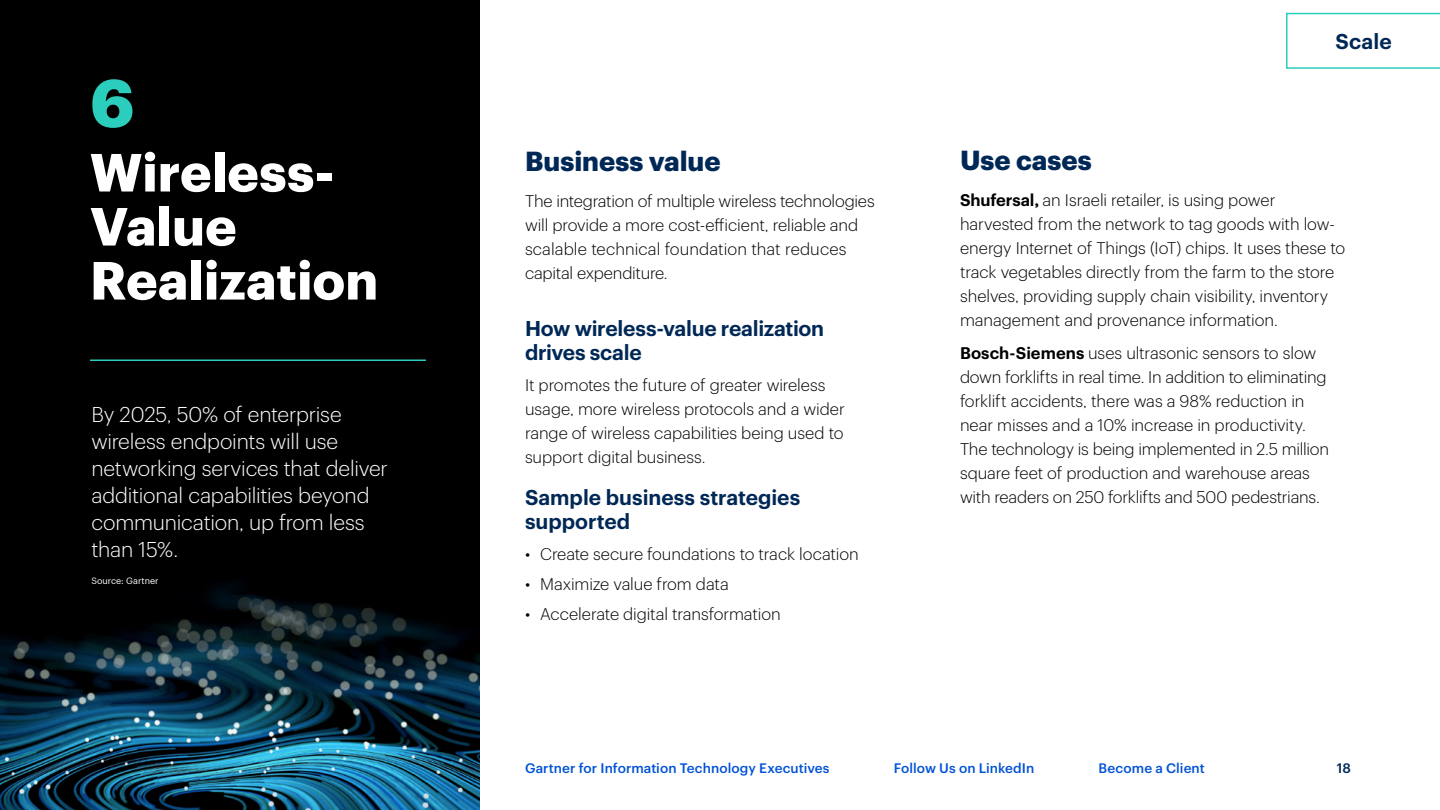
<style>
.page{position:relative;width:1440px;height:810px;background:#fff}
.page>*{position:absolute;margin:0;border:0;box-sizing:border-box;transform-origin:0 0}
.t1{font:700 66px "Graphik";color:#2bcdbc}
.t2{font:700 52.5px/54px "Graphik";color:#fff}
.t3{font:700 27px "Graphik";color:#002856}
.t4{font:300 21px/27px "Graphik";letter-spacing:-.01em;color:#fff}
.t5{font:600 21px/24px "Graphik";letter-spacing:-.005em;color:#002856}
.t6{font:300 16.5px/24px "Graphik";letter-spacing:-.005em;color:#000}
.t7{font:500 13.5px "Graphik";letter-spacing:.005em;color:#0052d6}
.t8{font:500 13.5px "Graphik";color:#002856}
.t9{font:9px "Graphik";color:#fff}
.s1{font-weight:600}
</style>
<div class="page">
<div style="left:0;top:0;width:480px;height:810px;background:#000"></div>
<svg style="left:0;top:359px;width:480px;height:451px"></svg>
<hr style="left:90px;top:360px;width:336px;height:1px;background:#2bcdbc">
<svg style="left:1286px;top:13px;width:154px;height:56px"></svg>
<h1 class="t1" style="left:90px;top:52px;width:46px">6</h1>
<h2 class="t2" style="left:90px;top:141px;width:290px">Wireless-<br>Value<br>Realization</h2>
<p class="t4" style="left:91px;top:400px;width:298px">By 2025, 50% of enterprise wireless endpoints will use networking services that deliver additional capabilities beyond communication, up from less than 15%.</p>
<p class="t9" style="left:91px;top:574px;width:69px">Source: Gartner</p>
<h3 class="t3" style="left:525px;top:141px;width:197px">Business value</h3>
<p class="t6" style="left:525px;top:188px;width:351px">The integration of multiple wireless technologies will provide a more cost-efficient, reliable and scalable technical foundation that reduces capital expenditure.</p>
<p class="t5" style="left:525px;top:315px;width:301px">How wireless-value realization drives scale</p>
<p class="t6" style="left:525px;top:372px;width:321px">It promotes the future of greater wireless usage, more wireless protocols and a wider range of wireless capabilities being used to support digital business.</p>
<p class="t5" style="left:525px;top:483px;width:277px">Sample business strategies supported</p>
<p class="t6" style="left:525px;top:540px;width:335px">• Create secure foundations to track location</p>
<p class="t6" style="left:525px;top:570px;width:205px">• Maximize value from data</p>
<p class="t6" style="left:525px;top:600px;width:257px">• Accelerate digital transformation</p>
<p class="t5" style="left:1335px;top:28px;width:58px">Scale</p>
<h3 class="t3" style="left:960px;top:139px;width:133px">Use cases</h3>
<p class="t6" style="left:960px;top:187px;width:387px"><span class="s1">Shufersal,</span> an Israeli retailer, is using power harvested from the network to tag goods with low&shy;energy Internet of Things (IoT) chips. It uses these to track vegetables directly from the farm to the store shelves, providing supply chain visibility, inventory management and provenance information.</p>
<p class="t6" style="left:960px;top:340px;width:371px"><span class="s1">Bosch-Siemens</span> uses ultrasonic sensors to slow down forklifts in real time. In addition to eliminating forklift accidents, there was a 98% reduction in near misses and a 10% increase in productivity.<br>The technology is being implemented in 2.5 million square feet of production and warehouse areas with readers on 250 forklifts and 500 pedestrians.</p>
<p class="t7" style="left:525px;top:758px;width:306px">Gartner for Information Technology Executives</p>
<p class="t7" style="left:894px;top:758px;width:142px">Follow Us on LinkedIn</p>
<p class="t7" style="left:1098px;top:758px;width:108px">Become a Client</p>
<p class="t8" style="left:1336px;top:758px;width:16px">18</p>
</div>
